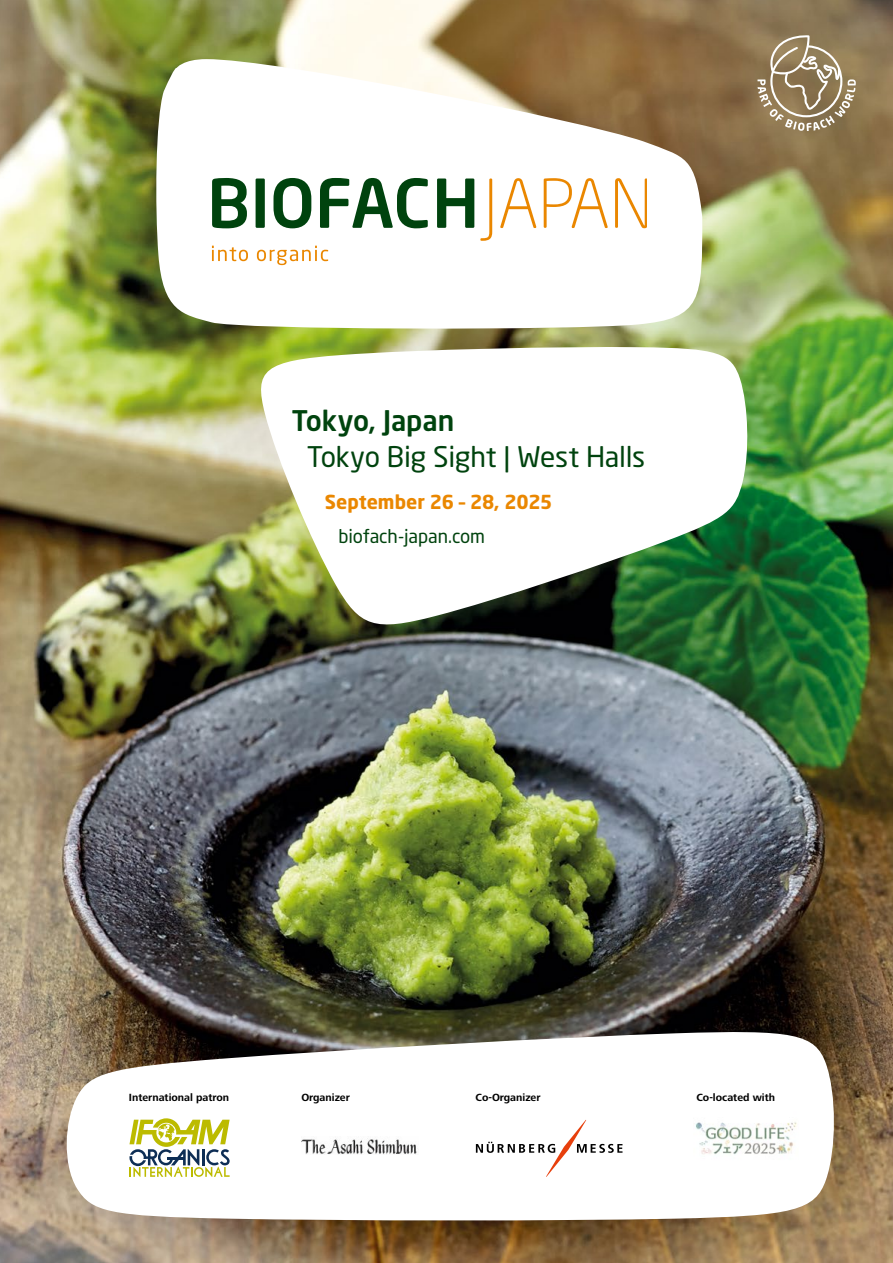
<style>
.page{position:relative;width:893px;height:1263px;background:#fff}
.page>*{position:absolute;margin:0;border:0;box-sizing:border-box;transform-origin:0 0}
.t1{font:28.05px "Neo Sans Pro";letter-spacing:-.01em;color:#00430e}
.t2{font:500 28.05px "Neo Sans Pro";letter-spacing:-.005em;color:#00430e}
.t3{font:700 19.05px "Neo Sans Pro";letter-spacing:-.005em;color:#ea8700}
.t4{font:18.6px "Neo Sans Pro";letter-spacing:-.005em;color:#00430e}
.NM_As_BFglobal_Titel_info_7p{font:700 10.8px "Frutiger Next LTW1 G";color:#000}
</style>
<div class="page">
<img style="left:0;top:0;width:893px;height:1263px">
<svg style="left:62px;top:1029px;width:775px;height:192px"></svg>
<svg style="left:129px;top:1118px;width:101px;height:59px"></svg>
<svg style="left:476px;top:1120px;width:146px;height:57px"></svg>
<svg style="left:253px;top:346px;width:497px;height:286px"></svg>
<svg style="left:155px;top:59px;width:547px;height:272px"></svg>
<div style="left:827px;top:10px;width:57px;height:25px;background:#857457"></div>
<svg style="left:212px;top:246px;width:36px;height:15px"></svg>
<svg style="left:257px;top:246px;width:71px;height:19px"></svg>
<svg style="left:212px;top:178px;width:35px;height:50px"></svg>
<div style="left:256px;top:178px;width:9px;height:50px;background:#00430e"></div>
<svg style="left:273px;top:178px;width:38px;height:50px"></svg>
<svg style="left:320px;top:178px;width:108px;height:50px"></svg>
<svg style="left:437px;top:178px;width:37px;height:50px"></svg>
<svg style="left:480px;top:178px;width:12px;height:63px"></svg>
<svg style="left:500px;top:178px;width:36px;height:50px"></svg>
<svg style="left:544px;top:178px;width:64px;height:50px"></svg>
<svg style="left:615px;top:178px;width:32px;height:50px"></svg>
<img style="left:694px;top:1111px;width:105px;height:53px">
<img style="left:301px;top:1136px;width:117px;height:18px">
<svg style="left:757px;top:35px;width:99px;height:96px;background:#a18f70"></svg>
<p class="t2" style="left:292px;top:403px;width:164px">Tokyo, Japan</p>
<p class="t1" style="left:307px;top:439px;width:340px">Tokyo Big Sight | West Halls</p>
<p class="t3" style="left:325px;top:490px;width:229px">September 26 – 28, 2025</p>
<p class="t4" style="left:338px;top:524px;width:148px">biofach-japan.com</p>
<p class="NM_As_BFglobal_Titel_info_7p" style="left:129px;top:1091px;width:102px">International patron</p>
<p class="NM_As_BFglobal_Titel_info_7p" style="left:301px;top:1091px;width:50px">Organizer</p>
<p class="NM_As_BFglobal_Titel_info_7p" style="left:475px;top:1091px;width:67px">Co-Organizer</p>
<p class="NM_As_BFglobal_Titel_info_7p" style="left:696px;top:1091px;width:80px">Co-located with</p>
</div>
